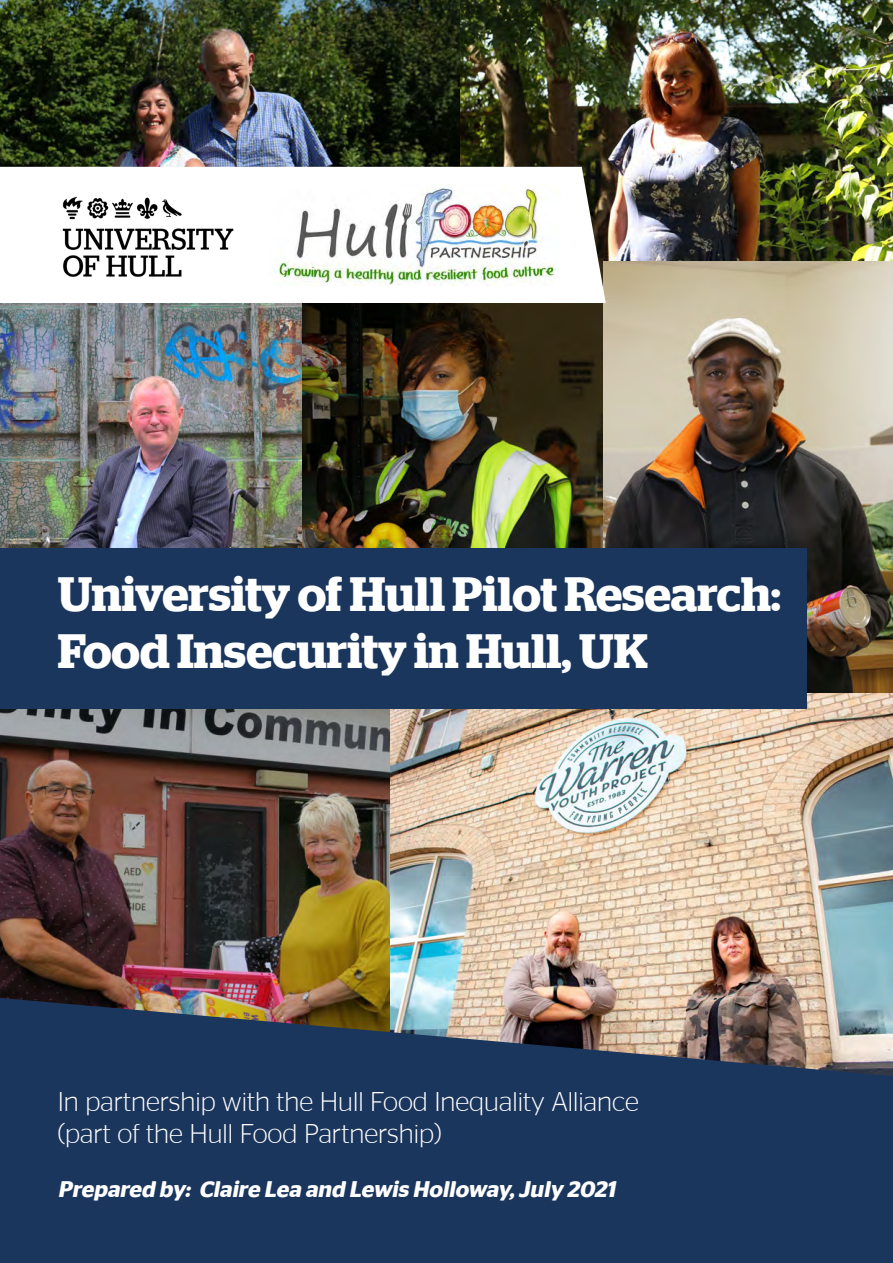
<style>
.page{position:relative;width:893px;height:1263px;background:#fff}
.page>*{position:absolute;margin:0;border:0;box-sizing:border-box;transform-origin:0 0}
.t1{font:600 48px/57.6px "Stag PP";color:#fff}
.t2{font:300 27px/32.4px "Stag Sans PP";color:#fff}
.t3{font:italic 600 22.5px "Stag Sans PP";color:#fff}
</style>
<div class="page">
<img style="left:459px;top:0;width:434px;height:262px">
<img style="left:0;top:0;width:459px;height:167px">
<img style="left:0;top:709px;width:391px;height:289px">
<img style="left:301px;top:303px;width:302px;height:245px">
<img style="left:603px;top:262px;width:290px;height:431px">
<img style="left:391px;top:693px;width:502px;height:305px">
<img style="left:0;top:303px;width:301px;height:245px">
<svg style="left:293px;top:167px;width:313px;height:136px"></svg>
<div style="left:0;top:548px;width:807px;height:161px;background:#1b365d"></div>
<img style="left:277px;top:185px;width:284px;height:100px">
<img style="left:62px;top:196px;width:172px;height:81px">
<svg style="left:0;top:998px;width:893px;height:265px;background:#2d4160"></svg>
<h1 class="t1" style="left:58px;top:565px;width:725px">University of Hull Pilot Research:<br>Food Insecurity in Hull, UK</h1>
<p class="t2" style="left:58px;top:1085px;width:582px">In partnership with the Hull Food Inequality Alliance (part of the Hull Food Partnership)</p>
<p class="t3" style="left:58px;top:1176px;width:564px">Prepared by: Claire Lea and Lewis Holloway,July 2021</p>
</div>
